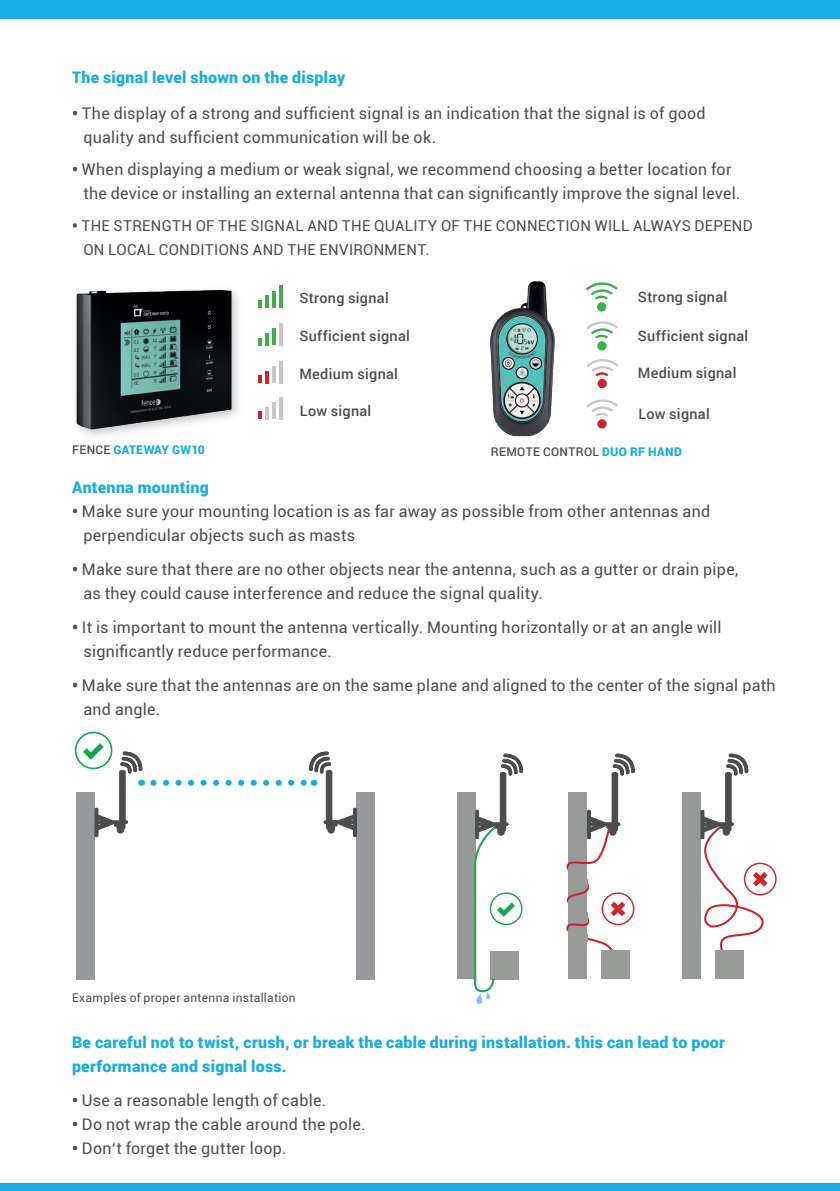
<style>
.page{position:relative;width:840px;height:1191px;background:#fff}
.page>*{position:absolute;margin:0;border:0;box-sizing:border-box;transform-origin:0 0}
.t1{font:16px "Roboto";letter-spacing:.015em;color:#4b4c4d}
.t2{font:900 16px "Roboto";letter-spacing:.015em;color:#18ace3}
.t3{font:15px "Roboto";letter-spacing:.02em;color:#4b4c4d}
.t4{font:500 14.4px "Roboto";letter-spacing:.02em;color:#4b4c4d}
.t5{font:12px "Roboto";letter-spacing:.025em;color:#4b4c4d}
.t6{font:500 12px "Roboto";letter-spacing:.025em;color:#4b4c4d}
.t7{font:900 12px "Roboto";letter-spacing:.02em;color:#18ace3}
.s1{font-weight:900}
.s2{font-weight:500;color:#4b4c4d}
.s3{font-weight:900;color:#18ace3}
</style>
<div class="page">
<div style="left:0;top:0;width:839px;height:18px;background:#18ace3"></div>
<div style="left:0;top:1183px;width:839px;height:8px;background:#18ace3"></div>
<img style="left:76px;top:289px;width:163px;height:146px">
<img style="left:490px;top:281px;width:65px;height:156px">
<svg style="left:585px;top:282px;width:32px;height:29px"></svg>
<svg style="left:258px;top:296px;width:10px;height:12px"></svg>
<svg style="left:272px;top:291px;width:3px;height:17px"></svg>
<hr style="left:279px;top:285px;width:3px;height:23px;background:#40ae49">
<svg style="left:258px;top:338px;width:3px;height:7px"></svg>
<hr style="left:265px;top:333px;width:4px;height:12px;background:#40ae49">
<hr style="left:272px;top:328px;width:3px;height:17px;background:#40ae49">
<hr style="left:279px;top:323px;width:4px;height:22px;background:#c8c7c7">
<svg style="left:258px;top:375px;width:3px;height:8px"></svg>
<hr style="left:265px;top:371px;width:4px;height:12px;background:#d1232a">
<hr style="left:272px;top:366px;width:3px;height:17px;background:#231f20">
<hr style="left:279px;top:361px;width:4px;height:22px;background:#c8c7c7">
<svg style="left:258px;top:411px;width:3px;height:8px"></svg>
<hr style="left:265px;top:407px;width:4px;height:12px;background:#c8c7c7">
<hr style="left:272px;top:402px;width:3px;height:17px;background:#231f20">
<hr style="left:279px;top:397px;width:4px;height:22px;background:#c8c7c7">
<svg style="left:586px;top:321px;width:31px;height:29px"></svg>
<svg style="left:586px;top:359px;width:32px;height:29px"></svg>
<svg style="left:586px;top:399px;width:32px;height:29px"></svg>
<div style="left:76px;top:792px;width:19px;height:187px;background:#97999c"></div>
<div style="left:356px;top:792px;width:19px;height:187px;background:#97999c"></div>
<div style="left:75px;top:731px;width:37px;height:38px;border:2px solid #15a94b;border-radius:50%"></div>
<svg style="left:83px;top:743px;width:59px;height:94px"></svg>
<svg style="left:153px;top:752px;width:204px;height:85px"></svg>
<div style="left:456px;top:792px;width:19px;height:187px;background:#979999"></div>
<svg style="left:474px;top:754px;width:48px;height:250px"></svg>
<svg style="left:566px;top:754px;width:68px;height:225px"></svg>
<div style="left:681px;top:791px;width:19px;height:187px;background:#979999"></div>
<div style="left:714px;top:950px;width:29px;height:29px;background:#999b99"></div>
<div style="left:743px;top:862px;width:33px;height:33px;border:1px solid #d1232a;border-radius:50%"></div>
<svg style="left:699px;top:754px;width:68px;height:201px"></svg>
<p class="t2" style="left:72px;top:66px;width:274px">The signal level shown on the display</p>
<p class="t1" style="left:72px;top:102px;width:634px"><span class="s1">•</span> The display of a strong and sufficient signal is an indication that the signal is of good</p>
<p class="t1" style="left:83px;top:126px;width:354px">quality and sufficient communication will be ok.</p>
<p class="t1" style="left:72px;top:158px;width:660px"><span class="s1">•</span> When displaying a medium or weak signal, we recommend choosing a better location for</p>
<p class="t1" style="left:83px;top:182px;width:658px">the device or installing an external antenna that can significantly improve the signal level.</p>
<p class="t3" style="left:72px;top:215px;width:682px"><span class="s1">•</span> THE STRENGTH OF THE SIGNAL AND THE QUALITY OF THE CONNECTION WILL ALWAYS DEPEND</p>
<p class="t3" style="left:83px;top:239px;width:347px">ON LOCAL CONDITIONS AND THE ENVIRONMENT.</p>
<p class="t4" style="left:299px;top:287px;width:91px">Strong signal</p>
<p class="t4" style="left:299px;top:326px;width:112px">Sufficient signal</p>
<p class="t4" style="left:299px;top:364px;width:100px">Medium signal</p>
<p class="t4" style="left:300px;top:401px;width:73px">Low signal</p>
<p class="t4" style="left:637px;top:286px;width:91px">Strong signal</p>
<p class="t4" style="left:637px;top:326px;width:112px">Sufficient signal</p>
<p class="t4" style="left:637px;top:363px;width:100px">Medium signal</p>
<p class="t4" style="left:638px;top:404px;width:73px">Low signal</p>
<p class="t7" style="left:72px;top:441px;width:134px"><span class="s2">FENCE</span> GATEWAY GW10</p>
<p class="t6" style="left:490px;top:443px;width:192px">REMOTE CONTROL <span class="s3">DUO RF HAND</span></p>
<p class="t2" style="left:72px;top:476px;width:138px">Antenna mounting</p>
<p class="t1" style="left:72px;top:500px;width:639px"><span class="s1">•</span> Make sure your mounting location is as far away as possible from other antennas and</p>
<p class="t1" style="left:83px;top:524px;width:273px">perpendicular objects such as masts</p>
<p class="t1" style="left:72px;top:558px;width:667px"><span class="s1">•</span> Make sure that there are no other objects near the antenna, such as a gutter or drain pipe,</p>
<p class="t1" style="left:83px;top:582px;width:460px">as they could cause interference and reduce the signal quality.</p>
<p class="t1" style="left:72px;top:616px;width:650px"><span class="s1">•</span> It is important to mount the antenna vertically. Mounting horizontally or at an angle will</p>
<p class="t1" style="left:83px;top:640px;width:250px">significantly reduce performance.</p>
<p class="t1" style="left:72px;top:674px;width:704px"><span class="s1">•</span> Make sure that the antennas are on the same plane and aligned to the center of the signal path</p>
<p class="t1" style="left:83px;top:698px;width:78px">and angle.</p>
<p class="t5" style="left:72px;top:988px;width:225px">Examples of proper antenna installation</p>
<p class="t2" style="left:72px;top:1031px;width:654px">Be careful not to twist, crush, or break the cable during installation. this can lead to poor</p>
<p class="t2" style="left:72px;top:1055px;width:216px">performance and signal loss.</p>
<p class="t1" style="left:72px;top:1089px;width:255px"><span class="s1">•</span> Use a reasonable length of cable.</p>
<p class="t1" style="left:72px;top:1113px;width:295px"><span class="s1">•</span> Do not wrap the cable around the pole.</p>
<p class="t1" style="left:72px;top:1137px;width:216px"><span class="s1">•</span> Don‘t forget the gutter loop.</p>
</div>
